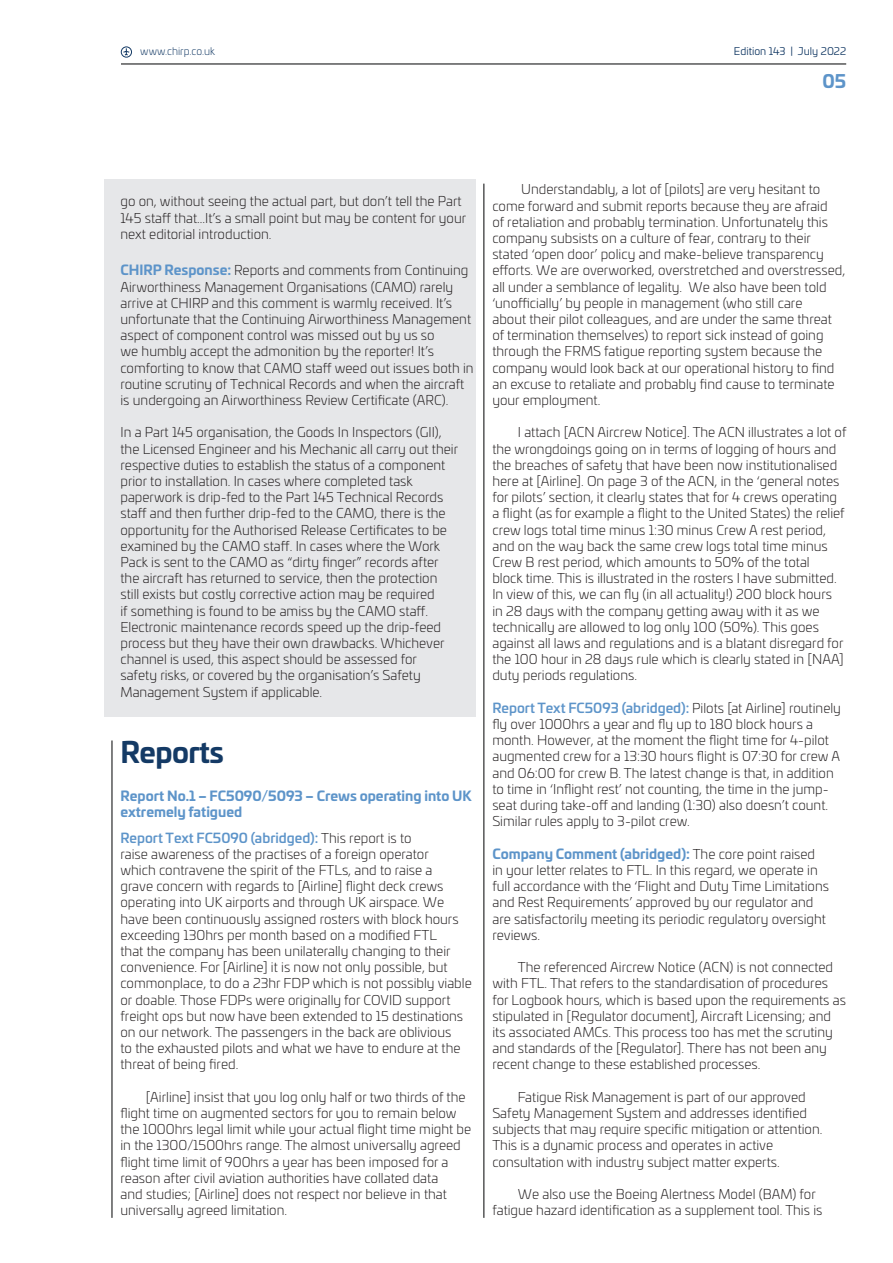
<style>
.page{position:relative;width:893px;height:1263px;background:#fff}
.page>*{position:absolute;margin:0;border:0;box-sizing:border-box;transform-origin:0 0}
.Heading_1{font:700 28.5px "Univia Pro";letter-spacing:-.02em;color:#143a65}
.t1{font:700 18px "Univia Pro";color:#5d94c9}
.Body_Copy{font:300 13.5px/16.2px "Univia Pro";color:#231f20}
.CHIRP_Comment{font:300 13.5px/16.2px "Univia Pro";color:#231f20}
.Comments_Body_Copy{font:300 13.5px/16.2px "Univia Pro";color:#231f20}
.Comments_Heading_2{font:300 13.5px/16.2px "Univia Pro";color:#231f20}
.Heading_2{font:700 13.5px/16.2px "Univia Pro";color:#5d94c9}
.t2{font:10.5px "Univia Pro";color:#143a65}
.t3{font:300 10.5px "Univia Pro";color:#143a65}
.s1{font-weight:700;color:#5d94c9}
.s2{font-weight:500;color:#5d94c9}
</style>
<div class="page">
<div style="left:104px;top:179px;width:371px;height:537px;background:#e6e7e9"></div>
<hr style="left:121px;top:64px;width:725px;height:1px;background:#010203">
<svg style="left:121px;top:46px;width:11px;height:12px"></svg>
<hr style="left:112px;top:740px;width:1px;height:478px;background:#010203">
<hr style="left:484px;top:184px;width:1px;height:1034px;background:#010203">
<p class="t3" style="left:140px;top:44px;width:76px">www.chirp.co.uk</p>
<p class="t2" style="left:734px;top:44px;width:114px">Edition 143 | July 2022</p>
<h2 class="t1" style="left:822px;top:67px;width:25px">05</h2>
<p class="Comments_Body_Copy" style="left:120px;top:193px;width:347px">go on, without seeing the actual part, but don’t tell the Part<br>145 staff that...It’s a small point but may be content for your next editorial introduction.</p>
<p class="Comments_Heading_2" style="left:120px;top:262px;width:355px"><span class="s1">CHIRP Response:</span> Reports and comments from Continuing Airworthiness Management Organisations (CAMO) rarely arrive at CHIRP and this comment is warmly received. It’s unfortunate that the Continuing Airworthiness Management aspect of component control was missed out by us so<br>we humbly accept the admonition by the reporter! It’s comforting to know that CAMO staff weed out issues both in routine scrutiny of Technical Records and when the aircraft is undergoing an Airworthiness Review Certificate (ARC).</p>
<p class="Comments_Body_Copy" style="left:120px;top:424px;width:339px">In a Part 145 organisation, the Goods In Inspectors (GII), the Licensed Engineer and his Mechanic all carry out their respective duties to establish the status of a component prior to installation. In cases where completed task paperwork is drip-fed to the Part 145 Technical Records staff and then further drip-fed to the CAMO, there is the opportunity for the Authorised Release Certificates to be examined by the CAMO staff. In cases where the Work Pack is sent to the CAMO as “dirty finger” records after the aircraft has returned to service, then the protection still exists but costly corrective action may be required<br>if something is found to be amiss by the CAMO staff.<br>Electronic maintenance records speed up the drip-feed process but they have their own drawbacks. Whichever channel is used, this aspect should be assessed for<br>safety risks, or covered by the organisation’s Safety Management System if applicable.</p>
<p class="Heading_1" style="left:120px;top:730px;width:105px">Reports</p>
<p class="Heading_2" style="left:120px;top:786px;width:353px">Report No.1 – FC5090/5093 – Crews operating into UK extremely fatigued</p>
<p class="CHIRP_Comment" style="left:120px;top:829px;width:353px"><span class="s2">Report Text FC5090 (abridged):</span> This report is to<br>raise awareness of the practises of a foreign operator<br>which contravene the spirit of the FTLs, and to raise a<br>grave concern with regards to [Airline] flight deck crews operating into UK airports and through UK airspace. We have been continuously assigned rosters with block hours exceeding 130hrs per month based on a modified FTL<br>that the company has been unilaterally changing to their convenience. For [Airline] it is now not only possible, but commonplace, to do a 23hr FDP which is not possibly viable or doable. Those FDPs were originally for COVID support freight ops but now have been extended to 15 destinations on our network. The passengers in the back are oblivious<br>to the exhausted pilots and what we have to endure at the threat of being fired.</p>
<p class="Body_Copy" style="left:120px;top:1088px;width:352px;text-indent:26px">[Airline] insist that you log only half or two thirds of the flight time on augmented sectors for you to remain below the 1000hrs legal limit while your actual flight time might be in the 1300/1500hrs range. The almost universally agreed flight time limit of 900hrs a year has been imposed for a reason after civil aviation authorities have collated data<br>and studies; [Airline] does not respect nor believe in that universally agreed limitation.</p>
<p class="Body_Copy" style="left:492px;top:181px;width:354px;text-indent:29px">Understandably, a lot of [pilots] are very hesitant to come forward and submit reports because they are afraid<br>of retaliation and probably termination. Unfortunately this company subsists on a culture of fear, contrary to their stated ‘open door’ policy and make-believe transparency efforts. We are overworked, overstretched and overstressed, all under a semblance of legality. We also have been told ‘unofficially’ by people in management (who still care<br>about their pilot colleagues, and are under the same threat of termination themselves) to report sick instead of going through the FRMS fatigue reporting system because the company would look back at our operational history to find an excuse to retaliate and probably find cause to terminate your employment.</p>
<p class="Body_Copy" style="left:492px;top:424px;width:356px;text-indent:26px">I attach [ACN Aircrew Notice]. The ACN illustrates a lot of the wrongdoings going on in terms of logging of hours and the breaches of safety that have been now institutionalised here at [Airline]. On page 3 of the ACN, in the ‘general notes for pilots’ section, it clearly states that for 4 crews operating a flight (as for example a flight to the United States) the relief crew logs total time minus 1:30 minus Crew A rest period, and on the way back the same crew logs total time minus Crew B rest period, which amounts to 50% of the total<br>block time. This is illustrated in the rosters I have submitted.<br>In view of this, we can fly (in all actuality!) 200 block hours<br>in 28 days with the company getting away with it as we technically are allowed to log only 100 (50%). This goes against all laws and regulations and is a blatant disregard for the 100 hour in 28 days rule which is clearly stated in [NAA] duty periods regulations.</p>
<p class="CHIRP_Comment" style="left:492px;top:699px;width:350px"><span class="s2">Report Text FC5093 (abridged):</span> Pilots [at Airline] routinely fly over 1000hrs a year and fly up to 180 block hours a month. However, at the moment the flight time for 4-pilot augmented crew for a 13:30 hours flight is 07:30 for crew A and 06:00 for crew B. The latest change is that, in addition to time in ‘Inflight rest’ not counting, the time in the jump&shy;seat during take-off and landing (1:30) also doesn’t count.<br>Similar rules apply to 3-pilot crew.</p>
<p class="CHIRP_Comment" style="left:492px;top:845px;width:338px"><span class="s1">Company Comment (abridged):</span> The core point raised in your letter relates to FTL. In this regard, we operate in full accordance with the ‘Flight and Duty Time Limitations and Rest Requirements’ approved by our regulator and are satisfactorily meeting its periodic regulatory oversight reviews.</p>
<p class="Body_Copy" style="left:492px;top:958px;width:355px;text-indent:26px">The referenced Aircrew Notice (ACN) is not connected with FTL. That refers to the standardisation of procedures for Logbook hours, which is based upon the requirements as stipulated in [Regulator document], Aircraft Licensing; and its associated AMCs. This process too has met the scrutiny and standards of the [Regulator]. There has not been any recent change to these established processes.</p>
<p class="Body_Copy" style="left:492px;top:1088px;width:332px;text-indent:26px">Fatigue Risk Management is part of our approved Safety Management System and addresses identified subjects that may require specific mitigation or attention.<br>This is a dynamic process and operates in active consultation with industry subject matter experts.</p>
<p class="Body_Copy" style="left:492px;top:1185px;width:332px;text-indent:26px">We also use the Boeing Alertness Model (BAM) for fatigue hazard identification as a supplement tool. This is</p>
</div>
